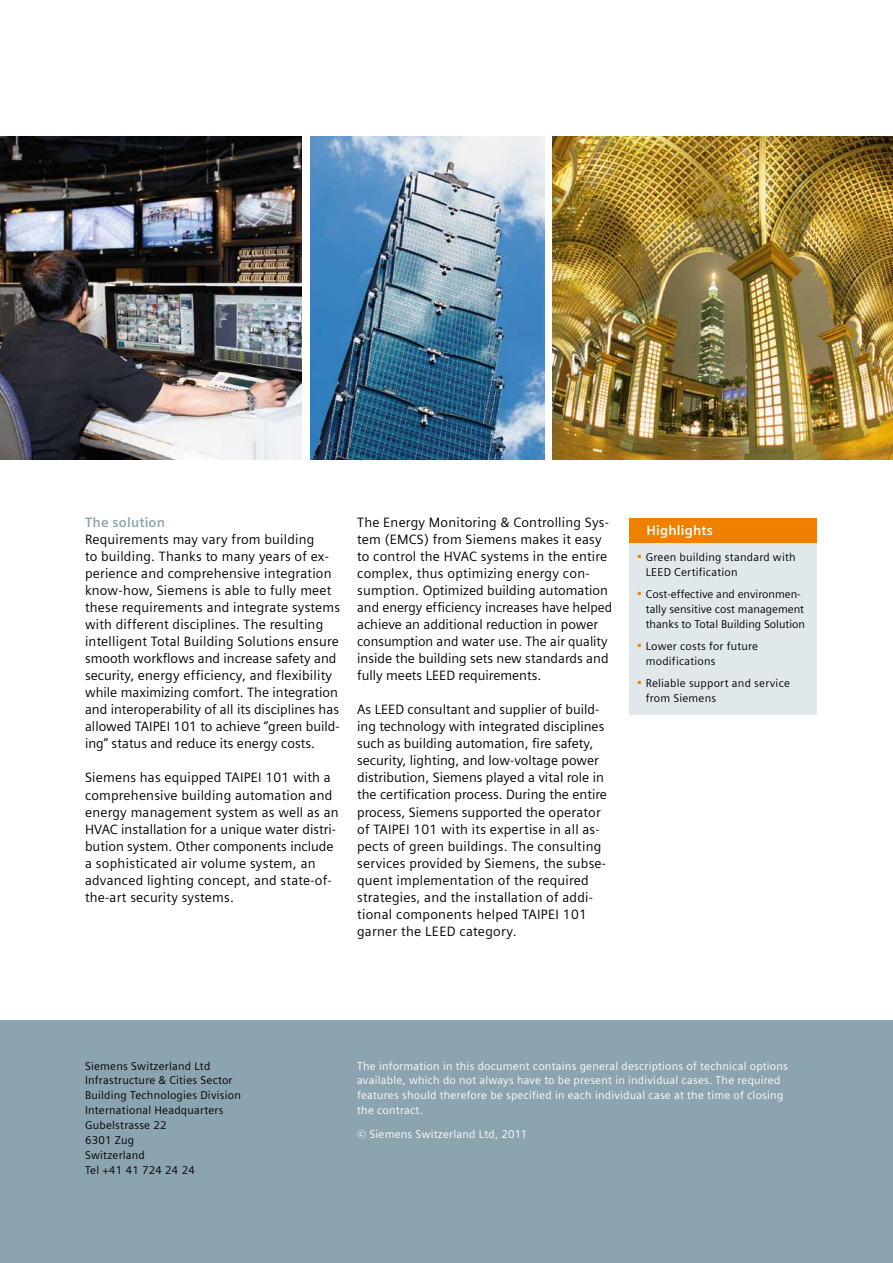
<style>
.page{position:relative;width:893px;height:1263px;background:#fff}
.page>*{position:absolute;margin:0;border:0;box-sizing:border-box;transform-origin:0 0}
.t1{font:13.5px/17px "Siemens Sans";letter-spacing:.005em;color:#000}
.t2{font:700 13.5px "Siemens Sans";letter-spacing:.015em;color:#8ca3b0}
.t3{font:700 13.5px "Siemens Sans";letter-spacing:.015em;color:#fff}
.t4{font:11.25px/14.9px "Siemens Sans";letter-spacing:.02em;color:#000}
.t5{font:11.25px/14.9px "Siemens Sans";letter-spacing:.02em;color:#fff}
.t6{font:11.25px/14.9px "Siemens Sans";color:#000}
</style>
<div class="page">
<div style="left:0;top:1020px;width:893px;height:243px;background:#8ca3b0"></div>
<img style="left:0;top:136px;width:302px;height:323px">
<img style="left:310px;top:136px;width:234px;height:323px">
<img style="left:553px;top:136px;width:340px;height:323px">
<div style="left:629px;top:518px;width:187px;height:25px;background:#f08100"></div>
<div style="left:629px;top:543px;width:187px;height:172px;background:#e0e8ec"></div>
<p class="t2" style="left:85px;top:515px;width:82px">The solution</p>
<p class="t1" style="left:85px;top:531px;width:257px">Requirements may vary from building<br>to building. Thanks to many years of ex&shy;perience and comprehensive integration know-how, Siemens is able to fully meet these requirements and integrate systems with different disciplines. The resulting intelligent Total Building Solutions ensure smooth workflows and increase safety and security, energy efficiency, and flexibility while maximizing comfort. The integration and interoperability of all its disciplines has allowed TAIPEI 101 to achieve “green build&shy;ing” status and reduce its energy costs.</p>
<p class="t1" style="left:85px;top:769px;width:255px">Siemens has equipped TAIPEI 101 with a comprehensive building automation and energy management system as well as an HVAC installation for a unique water distri&shy;bution system. Other components include a sophisticated air volume system, an advanced lighting concept, and state-of&shy;the-art security systems.</p>
<p class="t1" style="left:357px;top:514px;width:257px">The Energy Monitoring &amp; Controlling Sys&shy;tem (EMCS) from Siemens makes it easy to control the HVAC systems in the entire complex, thus optimizing energy con&shy;sumption. Optimized building automation and energy efficiency increases have helped achieve an additional reduction in power consumption and water use. The air quality inside the building sets new standards and fully meets LEED requirements.</p>
<p class="t1" style="left:357px;top:701px;width:251px">As LEED consultant and supplier of build&shy;ing technology with integrated disciplines such as building automation, fire safety, security, lighting, and low-voltage power distribution, Siemens played a vital role in the certification process. During the entire process, Siemens supported the operator of TAIPEI 101 with its expertise in all as&shy;pects of green buildings. The consulting services provided by Siemens, the subse&shy;quent implementation of the required strategies, and the installation of addi&shy;tional components helped TAIPEI 101 garner the LEED category.</p>
<p class="t3" style="left:646px;top:523px;width:68px">Highlights</p>
<p class="t4" style="left:646px;top:549px;width:151px;text-indent:-8px"><sup>■</sup> Green building standard with<br>LEED Certification</p>
<p class="t6" style="left:646px;top:587px;width:161px;text-indent:-8px"><sup>■</sup> Cost-effective and environmen&shy;tally sensitive cost management thanks to Total Building Solution</p>
<p class="t4" style="left:646px;top:639px;width:114px;text-indent:-8px"><sup>■</sup> Lower costs for future modifications</p>
<p class="t4" style="left:646px;top:676px;width:146px;text-indent:-8px"><sup>■</sup> Reliable support and service from Siemens</p>
<p class="t4" style="left:85px;top:1058px;width:157px">Siemens Switzerland Ltd<br>Infrastructure &amp; Cities Sector<br>Building Technologies Division<br>International Headquarters<br>Gubelstrasse 22<br>6301 Zug<br>Switzerland<br>Tel +41 41 724 24 24</p>
<p class="t5" style="left:357px;top:1058px;width:432px">The information in this document contains general descriptions of technical options available, which do not always have to be present in individual cases. The required features should therefore be specified in each individual case at the time of closing the contract.</p>
<p class="t5" style="left:357px;top:1126px;width:172px">© Siemens Switzerland Ltd, 2011</p>
</div>
